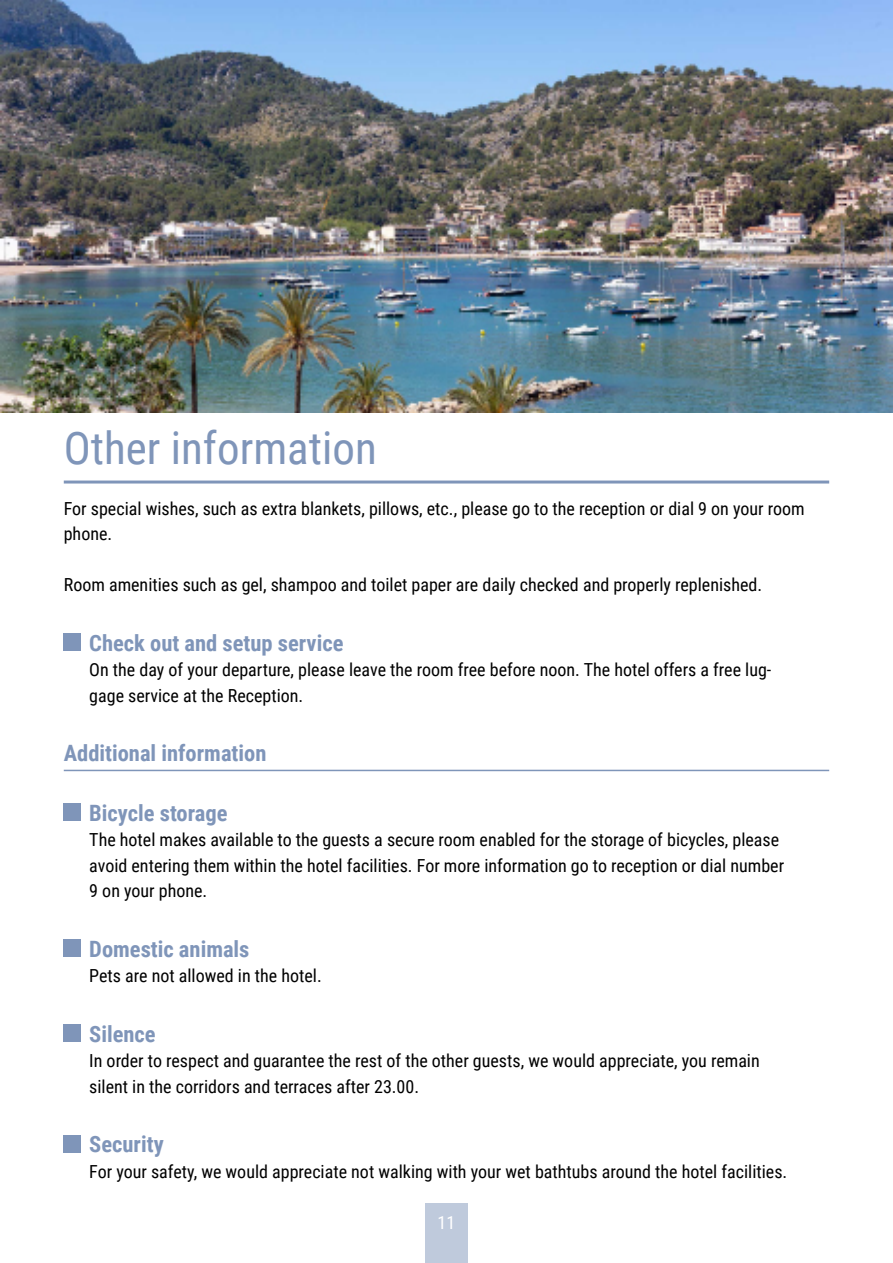
<style>
.page{position:relative;width:893px;height:1263px;background:#fff}
.page>*{position:absolute;margin:0;border:0;box-sizing:border-box;transform-origin:0 0}
.t1{font:45px "Roboto Condensed";color:#7f95b9}
.t2{font:700 22.5px "Roboto Condensed";color:#7f95b9}
.t3{font:18px/25.5px "Roboto Condensed";color:#000}
.t4{font:18px "Roboto Condensed";color:#fff}
</style>
<div class="page">
<div style="left:425px;top:1203px;width:43px;height:60px;background:#bfcadc"></div>
<hr style="left:64px;top:480px;width:765px;height:3px;background:#7f95b9">
<hr style="left:64px;top:770px;width:765px;height:1px;background:#7f95b9">
<div style="left:64px;top:634px;width:17px;height:17px;background:#7f95b9"></div>
<div style="left:64px;top:804px;width:17px;height:17px;background:#7f95b9"></div>
<div style="left:64px;top:940px;width:17px;height:17px;background:#7f95b9"></div>
<div style="left:64px;top:1025px;width:17px;height:17px;background:#7f95b9"></div>
<div style="left:64px;top:1135px;width:17px;height:17px;background:#7f95b9"></div>
<img style="left:0;top:0;width:893px;height:412px">
<h1 class="t1" style="left:64px;top:416px;width:315px">Other information</h1>
<p class="t3" style="left:64px;top:495px;width:742px">For special wishes, such as extra blankets, pillows, etc., please go to the reception or dial 9 on your room phone.</p>
<p class="t3" style="left:64px;top:571px;width:700px">Room amenities such as gel, shampoo and toilet paper are daily checked and properly replenished.</p>
<p class="t2" style="left:89px;top:627px;width:256px">Check out and setup service</p>
<p class="t3" style="left:89px;top:656px;width:684px">On the day of your departure, please leave the room free before noon. The hotel offers a free lug&shy;gage service at the Reception.</p>
<p class="t2" style="left:64px;top:737px;width:204px">Additional information</p>
<p class="t2" style="left:89px;top:797px;width:140px">Bicycle storage</p>
<p class="t3" style="left:89px;top:826px;width:696px">The hotel makes available to the guests a secure room enabled for the storage of bicycles, please avoid entering them within the hotel facilities. For more information go to reception or dial number<br>9 on your phone.</p>
<p class="t2" style="left:89px;top:933px;width:162px">Domestic animals</p>
<p class="t3" style="left:89px;top:962px;width:234px">Pets are not allowed in the hotel.</p>
<p class="t2" style="left:89px;top:1018px;width:68px">Silence</p>
<p class="t3" style="left:89px;top:1047px;width:672px">In order to respect and guarantee the rest of the other guests, we would appreciate, you remain silent in the corridors and terraces after 23.00.</p>
<p class="t2" style="left:89px;top:1129px;width:76px">Security</p>
<p class="t3" style="left:89px;top:1158px;width:699px">For your safety, we would appreciate not walking with your wet bathtubs around the hotel facilities.</p>
<p class="t4" style="left:438px;top:1210px;width:19px">11</p>
</div>
